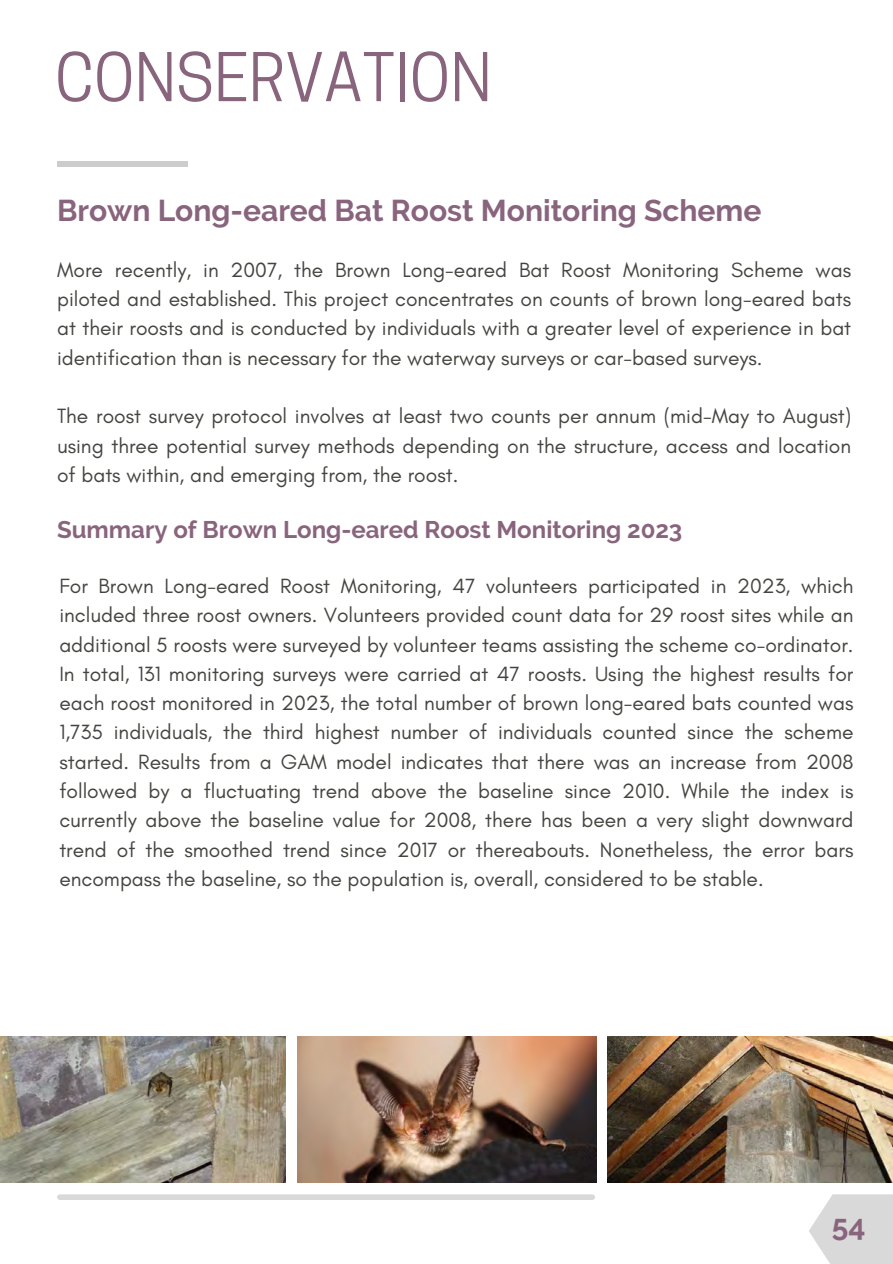
<style>
.page{position:relative;width:893px;height:1264px;background:#fff}
.page>*{position:absolute;margin:0;border:0;box-sizing:border-box;transform-origin:0 0}
.t1{font:63px "Cooper Hewitt";color:#89647d}
.t2{font:700 30px "Raleway";color:#89647d}
.t3{font:700 24px "Raleway";color:#89647d}
.t4{font:21px/29.2px "Glacial Indifference";color:#444440;text-align:justify}
</style>
<div class="page">
<div style="left:57px;top:161px;width:130px;height:5px;background:#ccc"></div>
<div style="left:60px;top:1194px;width:532px;height:5px;background:#d9d9d9"></div>
<svg style="left:809px;top:1194px;width:83px;height:69px;background:#dedede"></svg>
<img style="left:0;top:1036px;width:286px;height:146px">
<img style="left:297px;top:1036px;width:299px;height:146px">
<img style="left:608px;top:1036px;width:284px;height:146px">
<h1 class="t1" style="left:55px;top:54px;width:438px">CONSERVATION</h1>
<p class="t2" style="left:57px;top:193px;width:705px">Brown Long-eared Bat Roost Monitoring Scheme</p>
<p class="t4" style="left:57px;top:255px;width:795px">More recently, in 2007, the Brown Long-eared Bat Roost Monitoring Scheme was piloted and established. This project concentrates on counts of brown long-eared bats at their roosts and is conducted by individuals with a greater level of experience in bat identification than is necessary for the waterway surveys or car-based surveys.</p>
<h3 class="t4" style="left:57px;top:401px;width:795px">The roost survey protocol involves at least two counts per annum (mid-May to August) using three potential survey methods depending on the structure, access and location of bats within, and emerging from, the roost.</h3>
<p class="t3" style="left:57px;top:515px;width:626px">Summary of Brown Long-eared Roost Monitoring 2023</p>
<p class="t4" style="left:59px;top:571px;width:795px">For Brown Long-eared Roost Monitoring, 47 volunteers participated in 2023, which included three roost owners. Volunteers provided count data for 29 roost sites while an additional 5 roosts were surveyed by volunteer teams assisting the scheme co-ordinator.<br>In total, 131 monitoring surveys were carried at 47 roosts. Using the highest results for each roost monitored in 2023, the total number of brown long-eared bats counted was 1,735 individuals, the third highest number of individuals counted since the scheme started. Results from a GAM model indicates that there was an increase from 2008 followed by a fluctuating trend above the baseline since 2010. While the index is currently above the baseline value for 2008, there has been a very slight downward trend of the smoothed trend since 2017 or thereabouts. Nonetheless, the error bars encompass the baseline, so the population is, overall, considered to be stable.</p>
<h2 class="t2" style="left:831px;top:1208px;width:35px">54</h2>
</div>
